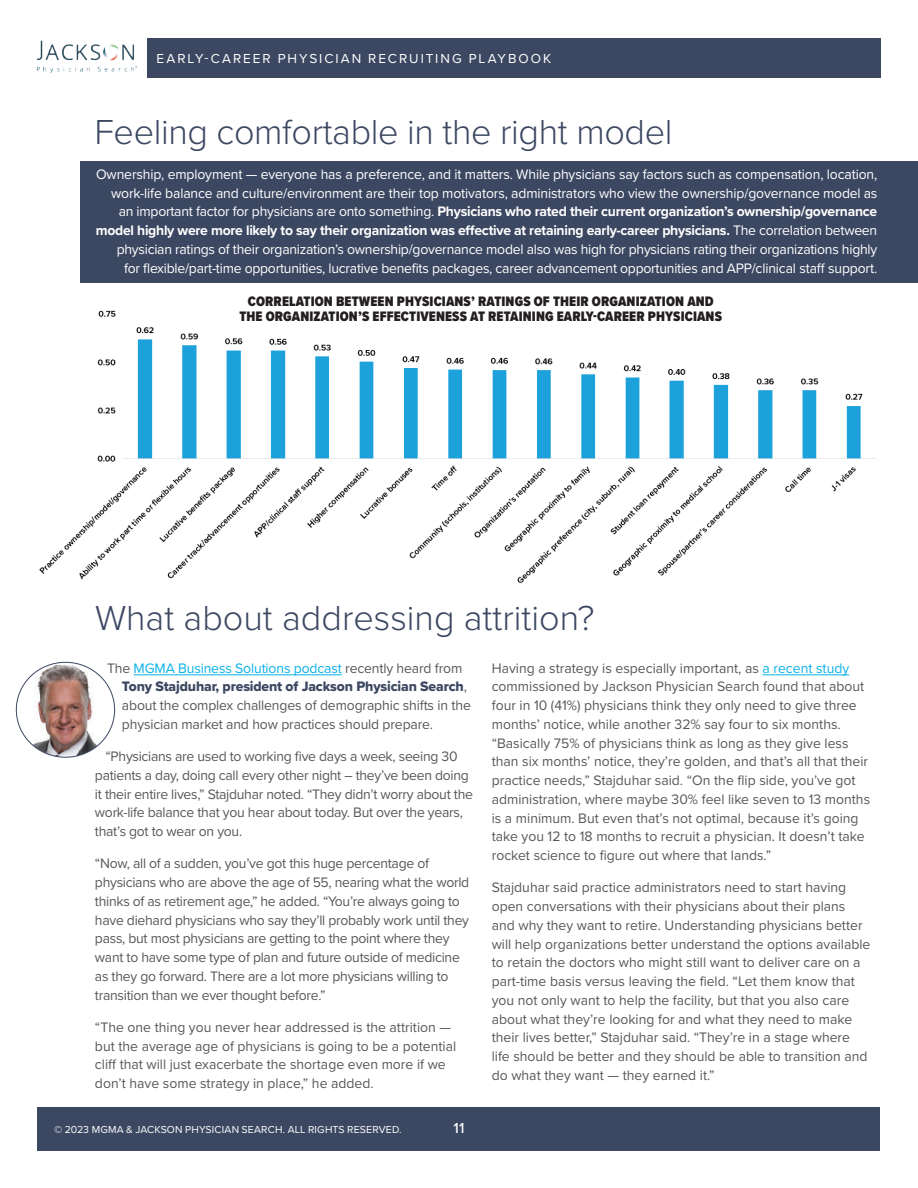
<style>
.page{position:relative;width:918px;height:1188px;background:#fff}
.page>*{position:absolute;margin:0;border:0;box-sizing:border-box;transform-origin:0 0}
.t1{font:300 36px "Proxima Nova";letter-spacing:-.01em;color:#3c4862}
.t2{font:500 15px "Proxima Nova";color:#fff}
.t3{font:14.25px/18.8px "Proxima Nova";color:#57585a}
.t4{font:14.25px/18.8px "Proxima Nova";letter-spacing:-.01em;color:#fff;text-align:right}
.t5{font:14.25px/18.8px "Proxima Nova";letter-spacing:-.02em;color:#57585a}
.t6{font:900 14.25px/15px "Proxima Nova Cond";letter-spacing:.01em;color:#231f20;text-align:center}
.t7{font:14.25px "Proxima Nova";letter-spacing:-.01em;color:#0ab2e8}
.t8{font:14.25px "Proxima Nova Extrabld";letter-spacing:-.01em;color:#3c4862}
.t9{font:13.5px "Proxima Nova";letter-spacing:.145em;color:#fff}
.t10{font:10.5px "Proxima Nova";letter-spacing:.015em;color:#fff}
.s1{font-weight:700}
.s2{color:#57585a}
.s3{font-family:"Proxima Nova";color:#57585a}
.s4{color:#0ab2e8}
</style>
<div class="page">
<div style="left:37px;top:1107px;width:843px;height:43px;background:#3c4862"></div>
<div style="left:81px;top:161px;width:837px;height:122px;background:#3c4862"></div>
<hr style="left:134px;top:674px;width:208px;height:1px;background:#0ab2e8">
<hr style="left:762px;top:674px;width:87px;height:1px;background:#0ab2e8">
<img style="left:16px;top:665px;width:99px;height:92px">
<img style="left:39px;top:310px;width:837px;height:274px">
<div style="left:147px;top:38px;width:733px;height:40px;background:#3c4862"></div>
<img style="left:37px;top:40px;width:100px;height:33px">
<p class="t9" style="left:157px;top:48px;width:396px">EARLY-CAREER PHYSICIAN RECRUITING PLAYBOOK</p>
<h1 class="t1" style="left:94px;top:105px;width:580px">Feeling comfortable in the right model</h1>
<p class="t4" style="left:96px;top:164px;width:783px">Ownership, employment — everyone has a preference, and it matters. While physicians say factors such as compensation, location, work-life balance and culture/environment are their top motivators, administrators who view the ownership/governance model as an important factor for physicians are onto something. <span class="s1">Physicians who rated their current organization’s ownership/governance model highly were more likely to say their organization was effective at retaining early-career physicians.</span> The correlation between physician ratings of their organization’s ownership/governance model also was high for physicians rating their organizations highly<br>for flexible/part-time opportunities, lucrative benefits packages, career advancement opportunities and APP/clinical staff support.</p>
<p class="t6" style="left:239px;top:294px;width:484px">CORRELATION BETWEEN PHYSICIANS’ RATINGS OF THEIR ORGANIZATION AND<br>THE ORGANIZATION’S EFFECTIVENESS AT RETAINING EARLY-CAREER PHYSICIANS</p>
<h1 class="t1" style="left:95px;top:591px;width:501px">What about addressing attrition?</h1>
<p class="t7" style="left:107px;top:657px;width:357px"><span class="s2">The</span> MGMA Business Solutions podcast <span class="s2">recently heard from</span></p>
<p class="t8" style="left:122px;top:676px;width:346px">Tony Stajduhar, president of Jackson Physician Search<span class="s3">,</span></p>
<p class="t3" style="left:122px;top:695px;width:350px">about the complex challenges of demographic shifts in the physician market and how practices should prepare.</p>
<p class="t5" style="left:95px;top:746px;width:380px;text-indent:11px">“Physicians are used to working five days a week, seeing 30 patients a day, doing call every other night – they’ve been doing it their entire lives,” Stajduhar noted. “They didn’t worry about the work-life balance that you hear about today. But over the years, that’s got to wear on you.</p>
<p class="t5" style="left:95px;top:854px;width:376px">“Now, all of a sudden, you’ve got this huge percentage of physicians who are above the age of 55, nearing what the world thinks of as retirement age,” he added. “You’re always going to have diehard physicians who say they’ll probably work until they pass, but most physicians are getting to the point where they want to have some type of plan and future outside of medicine as they go forward. There are a lot more physicians willing to transition than we ever thought before.”</p>
<p class="t3" style="left:95px;top:1017px;width:363px">“The one thing you never hear addressed is the attrition — but the average age of physicians is going to be a potential cliff that will just exacerbate the shortage even more if we don’t have some strategy in place,” he added.</p>
<p class="t3" style="left:492px;top:658px;width:380px">Having a strategy is especially important, as <span class="s4">a recent study </span>commissioned by Jackson Physician Search found that about four in 10 (41%) physicians think they only need to give three months’ notice, while another 32% say four to six months. “Basically 75% of physicians think as long as they give less than six months’ notice, they’re golden, and that’s all that their practice needs,” Stajduhar said. “On the flip side, you’ve got administration, where maybe 30% feel like seven to 13 months is a minimum. But even that’s not optimal, because it’s going take you 12 to 18 months to recruit a physician. It doesn’t take rocket science to figure out where that lands.”</p>
<p class="t3" style="left:492px;top:878px;width:380px">Stajduhar said practice administrators need to start having open conversations with their physicians about their plans and why they want to retire. Understanding physicians better will help organizations better understand the options available to retain the doctors who might still want to deliver care on a part-time basis versus leaving the field. “Let them know that you not only want to help the facility, but that you also care about what they’re looking for and what they need to make their lives better,” Stajduhar said. “They’re in a stage where life should be better and they should be able to transition and do what they want — they earned it.”</p>
<p class="t10" style="left:54px;top:1122px;width:349px">© 2023 MGMA &amp; JACKSON PHYSICIAN SEARCH. ALL RIGHTS RESERVED.</p>
<p class="t2" style="left:454px;top:1116px;width:12px">11</p>
</div>
